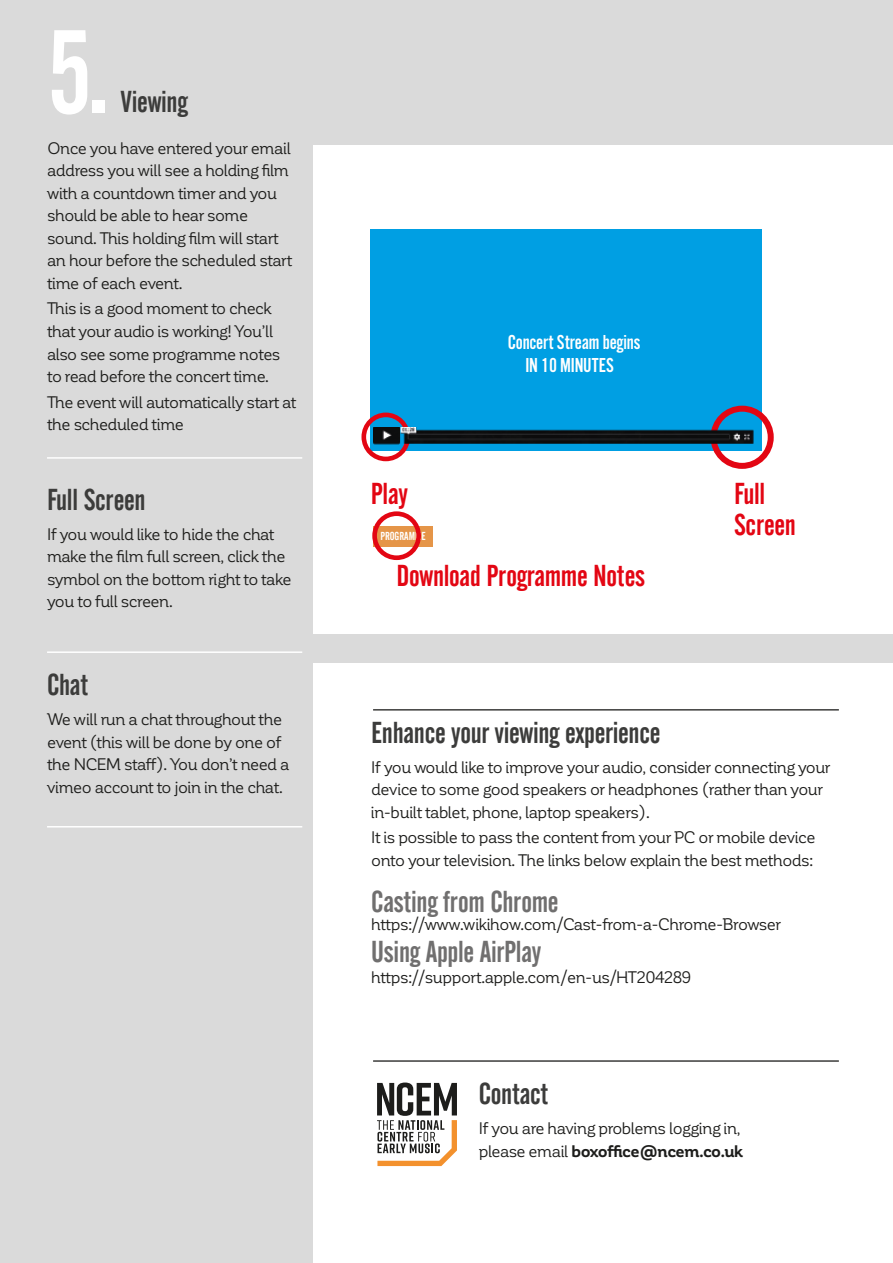
<style>
.page{position:relative;width:893px;height:1263px;background:#fff}
.page>*{position:absolute;margin:0;border:0;box-sizing:border-box;transform-origin:0 0}
.t1{font:117px "Alternate Gothic No 2 BT";color:#fff}
.t2{font:30px "Alternate Gothic No 2 BT";letter-spacing:-.01em;color:#3c3c3b}
.t3{font:30px/31.5px "Alternate Gothic No 2 BT";letter-spacing:-.01em;color:#e30613}
.t4{font:30px "Alternate Gothic No 2 BT";letter-spacing:-.01em;color:#706f6f}
.t5{font:21px "Alternate Got No 2 D";letter-spacing:-.01em;color:#fff}
.t6{font:16.5px/22.5px "Corporative";letter-spacing:-.03em;color:#1d1d1b}
.t7{font:11.55px "Alternate Gothic No 2 BT";color:#fff}
.s1{font-weight:700}
</style>
<div class="page">
<div style="left:0;top:0;width:892px;height:662px;background:#dadada"></div>
<div style="left:254px;top:212px;width:639px;height:421px;background:#fff"></div>
<div style="left:254px;top:145px;width:639px;height:69px;background:#fff"></div>
<div style="left:0;top:0;width:313px;height:1263px;background:#dadada"></div>
<div style="left:371px;top:230px;width:391px;height:221px;background:#009fe3"></div>
<div style="left:710px;top:406px;width:64px;height:63px;border:6px solid #e30613;border-radius:50%"></div>
<div style="left:361px;top:413px;width:49px;height:48px;border:5px solid #e30613;border-radius:50%"></div>
<hr style="left:373px;top:709px;width:466px;height:1px;background:#3c3c3b">
<hr style="left:373px;top:1060px;width:466px;height:2px;background:#3c3c3b">
<hr style="left:47px;top:826px;width:255px;height:1px;background:#fff">
<hr style="left:47px;top:651px;width:255px;height:2px;background:#fff">
<hr style="left:47px;top:457px;width:255px;height:2px;background:#fff">
<svg style="left:377px;top:1082px;width:80px;height:84px"></svg>
<img style="left:373px;top:428px;width:380px;height:18px">
<div style="left:373px;top:526px;width:60px;height:21px;background:#e59548"></div>
<div style="left:372px;top:511px;width:49px;height:49px;border:5px solid #e30613;border-radius:50%"></div>
<h1 class="t1" style="left:47px;top:7px;width:66px">5.</h1>
<h2 class="t2" style="left:121px;top:85px;width:69px">Viewing</h2>
<p class="t6" style="left:47px;top:137px;width:246px">Once you have entered your email address you will see a holding film with a countdown timer and you should be able to hear some sound. This holding film will start an hour before the scheduled start time of each event.</p>
<p class="t6" style="left:47px;top:298px;width:235px">This is a good moment to check that your audio is working! You’ll also see some programme notes to read before the concert time.</p>
<p class="t6" style="left:47px;top:391px;width:251px">The event will automatically start at the scheduled time</p>
<h2 class="t2" style="left:47px;top:483px;width:100px">Full Screen</h2>
<p class="t6" style="left:47px;top:523px;width:246px">If you would like to hide the chat make the film full screen, click the symbol on the bottom right to take you to full screen.</p>
<h2 class="t2" style="left:47px;top:668px;width:43px">Chat</h2>
<p class="t6" style="left:47px;top:708px;width:244px">We will run a chat throughout the event (this will be done by one of the NCEM staff). You don’t need a vimeo account to join in the chat.</p>
<p class="t5" style="left:508px;top:331px;width:134px">Concert Stream begins</p>
<h2 class="t3" style="left:371px;top:478px;width:39px">Play</h2>
<p class="t7" style="left:380px;top:530px;width:47px">PROGRAMME</p>
<p class="t5" style="left:525px;top:354px;width:90px">IN 10 MINUTES</p>
<h2 class="t3" style="left:397px;top:560px;width:250px">Download Programme Notes</h2>
<h2 class="t3" style="left:734px;top:478px;width:63px">Full<br>Screen</h2>
<h2 class="t2" style="left:371px;top:716px;width:291px">Enhance your viewing experience</h2>
<p class="t6" style="left:371px;top:756px;width:461px">If you would like to improve your audio, consider connecting your device to some good speakers or headphones (rather than your in-built tablet, phone, laptop speakers).</p>
<p class="t6" style="left:371px;top:826px;width:446px">It is possible to pass the content from your PC or mobile device onto your television. The links below explain the best methods:</p>
<h2 class="t4" style="left:371px;top:885px;width:189px">Casting from Chrome</h2>
<p class="t6" style="left:371px;top:913px;width:411px">https://www.wikihow.com/Cast-from-a-Chrome-Browser</p>
<h2 class="t4" style="left:371px;top:935px;width:172px">Using Apple AirPlay</h2>
<p class="t6" style="left:371px;top:966px;width:322px">https://support.apple.com/en-us/HT204289</p>
<h2 class="t2" style="left:479px;top:1077px;width:71px">Contact</h2>
<p class="t6" style="left:479px;top:1117px;width:266px">If you are having problems logging in, please email <span class="s1">boxoffice@ncem.co.uk</span></p>
</div>
